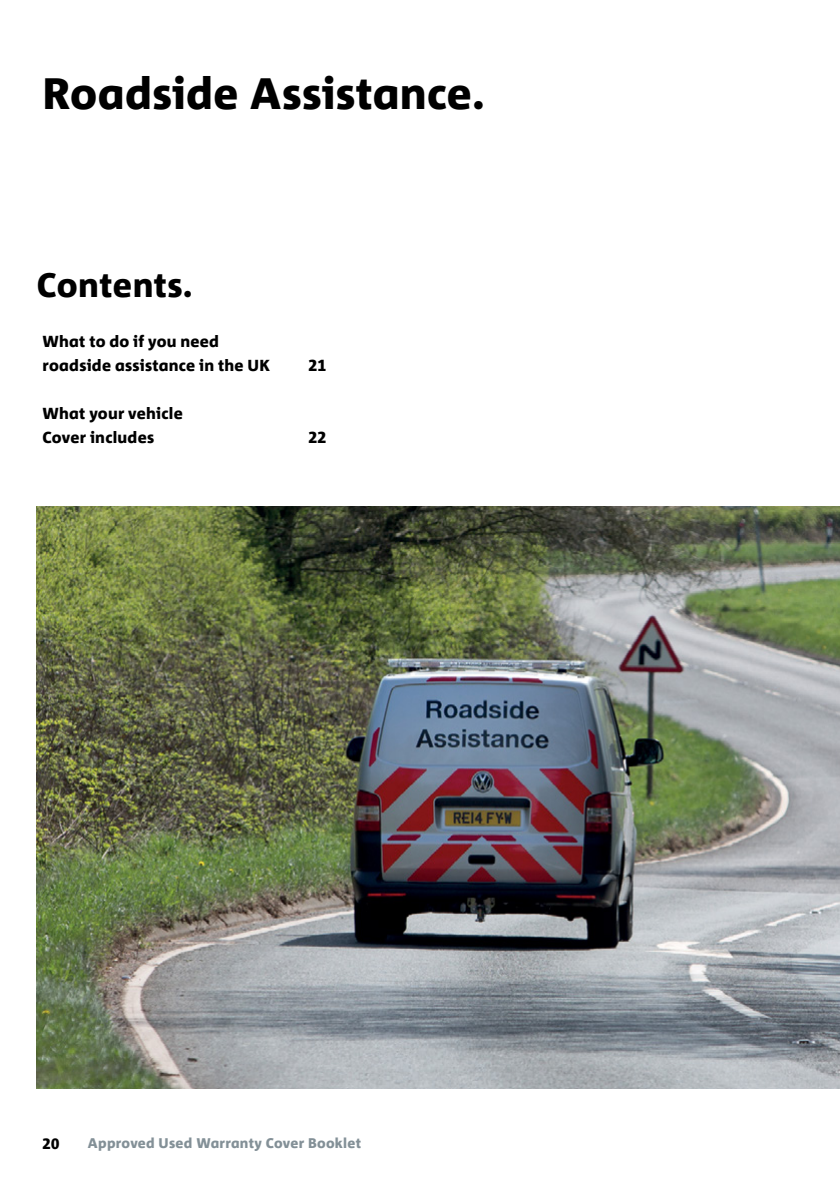
<style>
.page{position:relative;width:840px;height:1191px;background:#fff}
.page>*{position:absolute;margin:0;border:0;box-sizing:border-box;transform-origin:0 0}
.t1{font:700 44px "DWA Corpid";letter-spacing:.005em;color:#000}
.t2{font:700 34px "DWA Corpid";letter-spacing:.01em;color:#000}
.t3{font:700 16px/24px "DWA Corpid";letter-spacing:.015em;color:#000}
.t4{font:700 15px "DWA Corpid";color:#000}
.t5{font:700 14px "DWA Corpid";letter-spacing:.02em;color:#839097}
</style>
<div class="page">
<img style="left:37px;top:506px;width:802px;height:583px">
<h1 class="t1" style="left:43px;top:66px;width:443px">Roadside Assistance.</h1>
<h2 class="t2" style="left:37px;top:264px;width:157px">Contents.</h2>
<p class="t3" style="left:43px;top:329px;width:229px">What to do if you need roadside assistance in the UK</p>
<p class="t3" style="left:43px;top:401px;width:142px">What your vehicle<br>Cover includes</p>
<p class="t3" style="left:308px;top:353px;width:19px">21</p>
<p class="t3" style="left:308px;top:425px;width:19px">22</p>
<p class="t4" style="left:43px;top:1133px;width:18px">20</p>
<p class="t5" style="left:88px;top:1134px;width:274px">Approved Used Warranty Cover Booklet</p>
</div>
